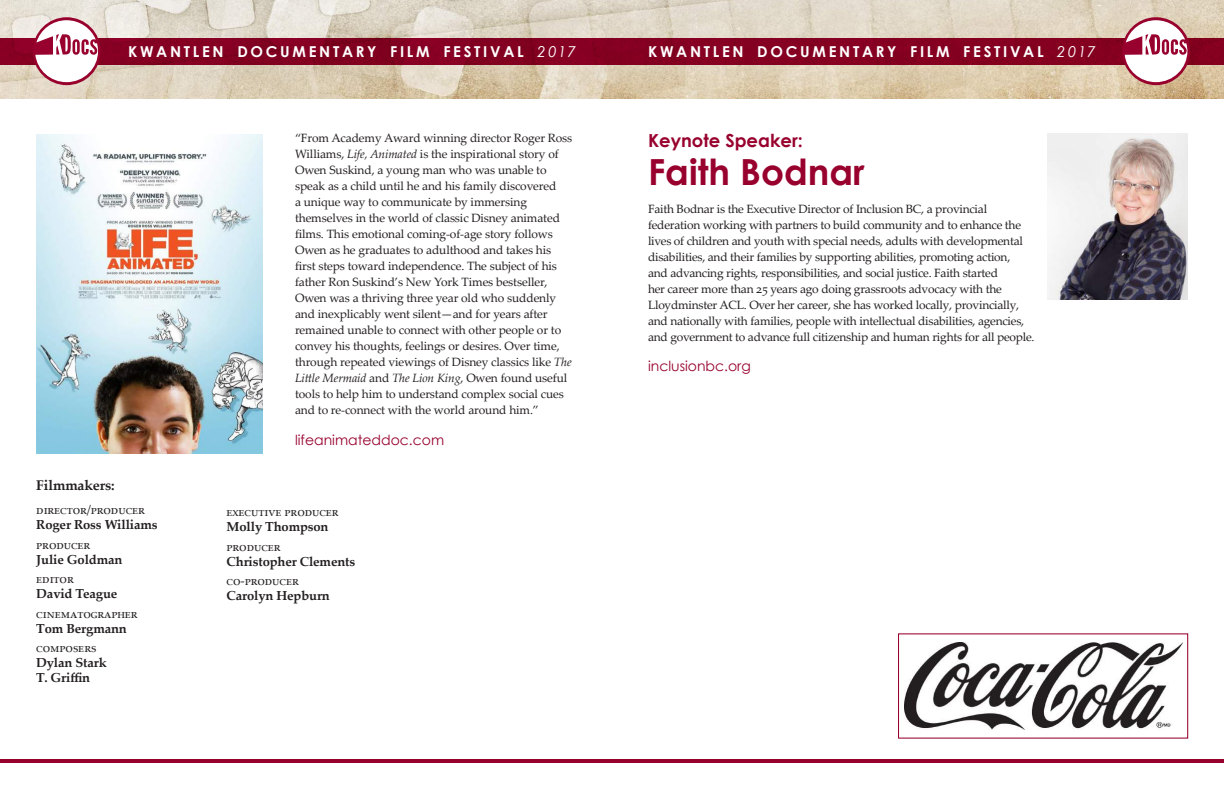
<style>
.page{position:relative;width:1224px;height:792px;background:#fff}
.page>*{position:absolute;margin:0;border:0;box-sizing:border-box;transform-origin:0 0}
.t1{font:700 36px "Century Gothic";color:#98012d}
.t2{font:700 18px "Century Gothic";color:#98012d}
.t3{font:700 15px "Century Gothic";letter-spacing:.18em;color:#fff}
.t4{font:14px "Century Gothic";color:#98012d}
.t5{font:700 14px "Palatino Linotype";letter-spacing:-.01em;color:#231f20}
.t6{font:700 13px/15px "Palatino Linotype";letter-spacing:-.01em;color:#231f20}
.t7{font:13px "Palatino Linotype";letter-spacing:-.01em;color:#231f20}
.t8{font:12px/16px "Palatino Linotype";letter-spacing:-.01em;color:#231f20}
.s1{font-weight:400;font-style:italic}
.s2{font-style:italic}
</style>
<div class="page">
<img style="left:0;top:0;width:1224px;height:98px">
<div style="left:0;top:38px;width:1224px;height:27px;background:#840021"></div>
<svg style="left:33px;top:17px;width:68px;height:68px"></svg>
<svg style="left:35px;top:20px;width:63px;height:62px"></svg>
<svg style="left:1122px;top:17px;width:68px;height:68px"></svg>
<svg style="left:1125px;top:20px;width:62px;height:62px"></svg>
<hr style="left:0;top:759px;width:1224px;height:3px;background:#98012d">
<img style="left:36px;top:134px;width:226px;height:320px">
<img style="left:1048px;top:133px;width:139px;height:166px">
<img style="left:905px;top:643px;width:278px;height:87px">
<p class="t3" style="left:128px;top:40px;width:449px">KWANTLEN DOCUMENTARY FILM FESTIVAL <span class="s1">2017</span></p>
<p class="t3" style="left:648px;top:40px;width:449px">KWANTLEN DOCUMENTARY FILM FESTIVAL <span class="s1">2017</span></p>
<p class="t5" style="left:36px;top:476px;width:80px">Filmmakers:</p>
<p class="t7" style="left:36px;top:501px;width:109px">director/producer</p>
<p class="t6" style="left:36px;top:517px;width:123px">Roger Ross Williams</p>
<p class="t7" style="left:36px;top:535px;width:54px">producer</p>
<p class="t6" style="left:36px;top:551px;width:88px">Julie Goldman</p>
<p class="t7" style="left:36px;top:570px;width:37px">editor</p>
<p class="t6" style="left:36px;top:586px;width:83px">David Teague</p>
<p class="t7" style="left:36px;top:604px;width:101px">cinematographer</p>
<p class="t6" style="left:36px;top:620px;width:92px">Tom Bergmann</p>
<p class="t7" style="left:36px;top:639px;width:62px">composers</p>
<p class="t6" style="left:36px;top:655px;width:72px">Dylan Stark<br>T. Griffin</p>
<p class="t8" style="left:295px;top:130px;width:279px">“From Academy Award winning director Roger Ross Williams, <span class="s2">Life, Animated</span> is the inspirational story of Owen Suskind, a young man who was unable to speak as a child until he and his family discovered<br>a unique way to communicate by immersing themselves in the world of classic Disney animated films. This emotional coming-of-age story follows Owen as he graduates to adulthood and takes his first steps toward independence. The subject of his father Ron Suskind’s New York Times bestseller, Owen was a thriving three year old who suddenly and inexplicably went silent—and for years after remained unable to connect with other people or to convey his thoughts, feelings or desires. Over time, through repeated viewings of Disney classics like <span class="s2">The Little Mermaid</span> and <span class="s2">The Lion King</span>, Owen found useful tools to help him to understand complex social cues and to re-connect with the world around him.”</p>
<p class="t4" style="left:295px;top:430px;width:151px">lifeanimateddoc.com</p>
<p class="t7" style="left:227px;top:503px;width:112px">executive producer</p>
<p class="t6" style="left:227px;top:519px;width:103px">Molly Thompson</p>
<p class="t7" style="left:227px;top:537px;width:54px">producer</p>
<p class="t6" style="left:227px;top:554px;width:130px">Christopher Clements</p>
<p class="t7" style="left:227px;top:572px;width:72px">co-producer</p>
<p class="t6" style="left:227px;top:588px;width:105px">Carolyn Hepburn</p>
<h2 class="t2" style="left:648px;top:127px;width:156px">Keynote Speaker:</h2>
<h1 class="t1" style="left:648px;top:145px;width:218px">Faith Bodnar</h1>
<p class="t8" style="left:648px;top:200px;width:388px">Faith Bodnar is the Executive Director of Inclusion BC, a provincial federation working with partners to build community and to enhance the lives of children and youth with special needs, adults with developmental disabilities, and their families by supporting abilities, promoting action,<br>and advancing rights, responsibilities, and social justice. Faith started<br>her career more than 25 years ago doing grassroots advocacy with the Lloydminster ACL. Over her career, she has worked locally, provincially, and nationally with families, people with intellectual disabilities, agencies, and government to advance full citizenship and human rights for all people.</p>
<p class="t4" style="left:648px;top:357px;width:104px">inclusionbc.org</p>
</div>
